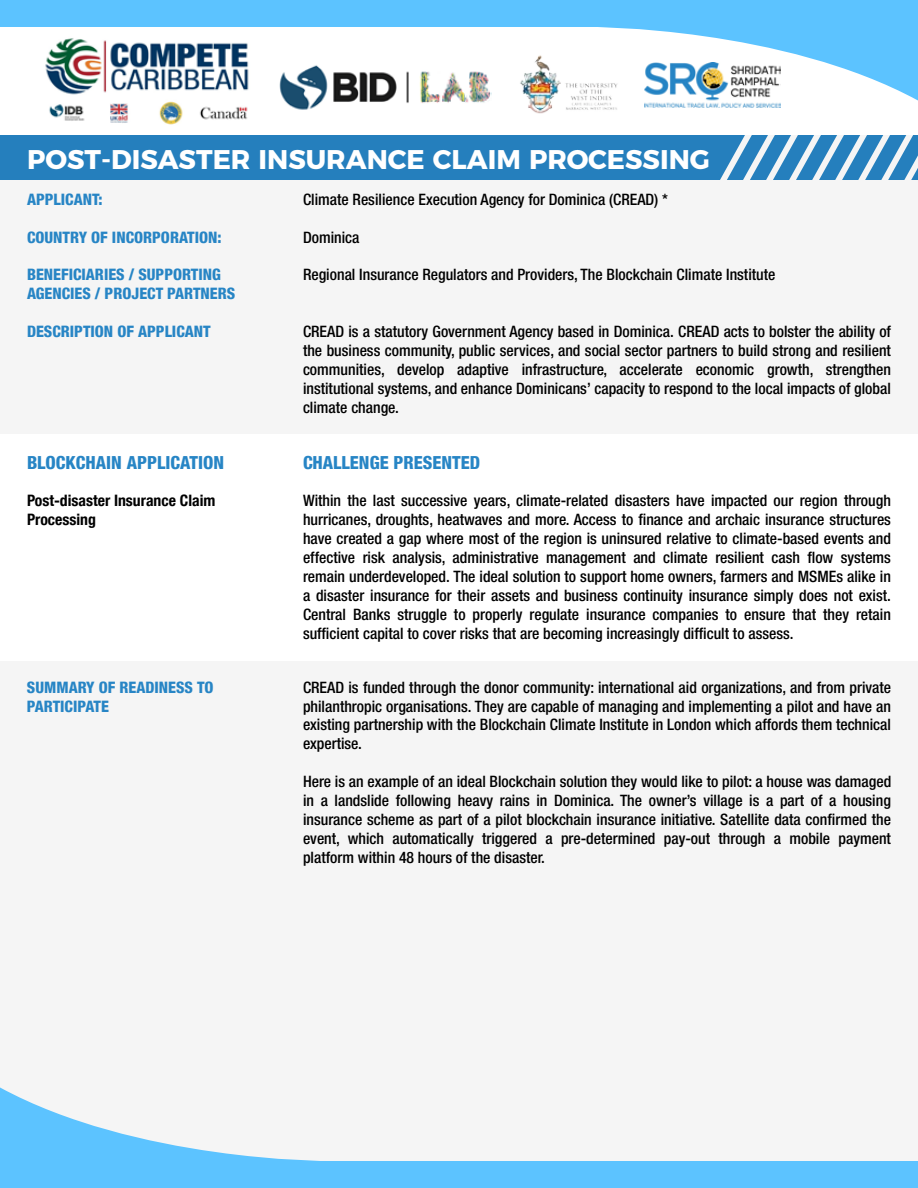
<style>
.page{position:relative;width:918px;height:1188px;background:#f5f5f5}
.page>*{position:absolute;margin:0;border:0;box-sizing:border-box;transform-origin:0 0}
.t1{font:700 27px "Montserrat";color:#fff}
.t2{font:800 condensed 18px "Helvetica Neue LT Com";color:#2785c5}
.t3{font:500 condensed 15.75px/18.9px "Helvetica Neue LT Com";color:#000;text-align:justify}
.t4{font:800 condensed 15.75px/18.9px "Helvetica Neue LT Com";color:#2785c5}
.t5{font:700 condensed 15.75px/18.9px "Helvetica Neue LT Com";color:#000}
</style>
<div class="page">
<div style="left:0;top:434px;width:918px;height:227px;background:#fff"></div>
<div style="left:0;top:0;width:918px;height:135px;background:#fff"></div>
<svg style="left:0;top:0;width:918px;height:101px;fill:#5cc3ff"></svg>
<svg style="left:0;top:1087px;width:918px;height:101px"></svg>
<svg style="left:0;top:135px;width:918px;height:45px;background:#3286c0"></svg>
<img style="left:645px;top:62px;width:135px;height:45px">
<img style="left:39px;top:36px;width:217px;height:89px">
<img style="left:513px;top:51px;width:110px;height:63px">
<img style="left:277px;top:56px;width:215px;height:54px">
<h1 class="t1" style="left:27px;top:137px;width:684px">POST-DISASTER INSURANCE CLAIM PROCESSING</h1>
<p class="t4" style="left:27px;top:189px;width:77px">APPLICANT:</p>
<p class="t4" style="left:27px;top:227px;width:196px">COUNTRY OF INCORPORATION:</p>
<p class="t4" style="left:27px;top:265px;width:210px">BENEFICIARIES / SUPPORTING<br>AGENCIES / PROJECT PARTNERS</p>
<p class="t4" style="left:27px;top:322px;width:185px">DESCRIPTION OF APPLICANT</p>
<p class="t2" style="left:27px;top:451px;width:199px">BLOCKCHAIN APPLICATION</p>
<p class="t5" style="left:27px;top:491px;width:190px">Post-disaster Insurance Claim<br>Processing</p>
<p class="t3" style="left:303px;top:190px;width:367px">Climate Resilience Execution Agency for Dominica (CREAD) *</p>
<p class="t3" style="left:303px;top:227px;width:58px">Dominica</p>
<p class="t3" style="left:303px;top:265px;width:474px">Regional Insurance Regulators and Providers, The Blockchain Climate Institute</p>
<p class="t3" style="left:303px;top:322px;width:590px">CREAD is a statutory Government Agency based in Dominica. CREAD acts to bolster the ability of the business community, public services, and social sector partners to build strong and resilient communities, develop adaptive infrastructure, accelerate economic growth, strengthen institutional systems, and enhance Dominicans’ capacity to respond to the local impacts of global climate change.</p>
<p class="t2" style="left:303px;top:451px;width:179px">CHALLENGE PRESENTED</p>
<p class="t3" style="left:303px;top:491px;width:590px">Within the last successive years, climate-related disasters have impacted our region through hurricanes, droughts, heatwaves and more. Access to finance and archaic insurance structures have created a gap where most of the region is uninsured relative to climate-based events and effective risk analysis, administrative management and climate resilient cash flow systems remain underdeveloped. The ideal solution to support home owners, farmers and MSMEs alike in a disaster insurance for their assets and business continuity insurance simply does not exist.<br>Central Banks struggle to properly regulate insurance companies to ensure that they retain sufficient capital to cover risks that are becoming increasingly difficult to assess.</p>
<p class="t4" style="left:27px;top:677px;width:188px">SUMMARY OF READINESS TO<br>PARTICIPATE</p>
<p class="t3" style="left:303px;top:677px;width:590px">CREAD is funded through the donor community: international aid organizations, and from private philanthropic organisations. They are capable of managing and implementing a pilot and have an existing partnership with the Blockchain Climate Institute in London which affords them technical expertise.</p>
<p class="t3" style="left:303px;top:772px;width:590px">Here is an example of an ideal Blockchain solution they would like to pilot: a house was damaged in a landslide following heavy rains in Dominica. The owner’s village is a part of a housing insurance scheme as part of a pilot blockchain insurance initiative. Satellite data confirmed the event, which automatically triggered a pre-determined pay-out through a mobile payment platform within 48 hours of the disaster.</p>
</div>
